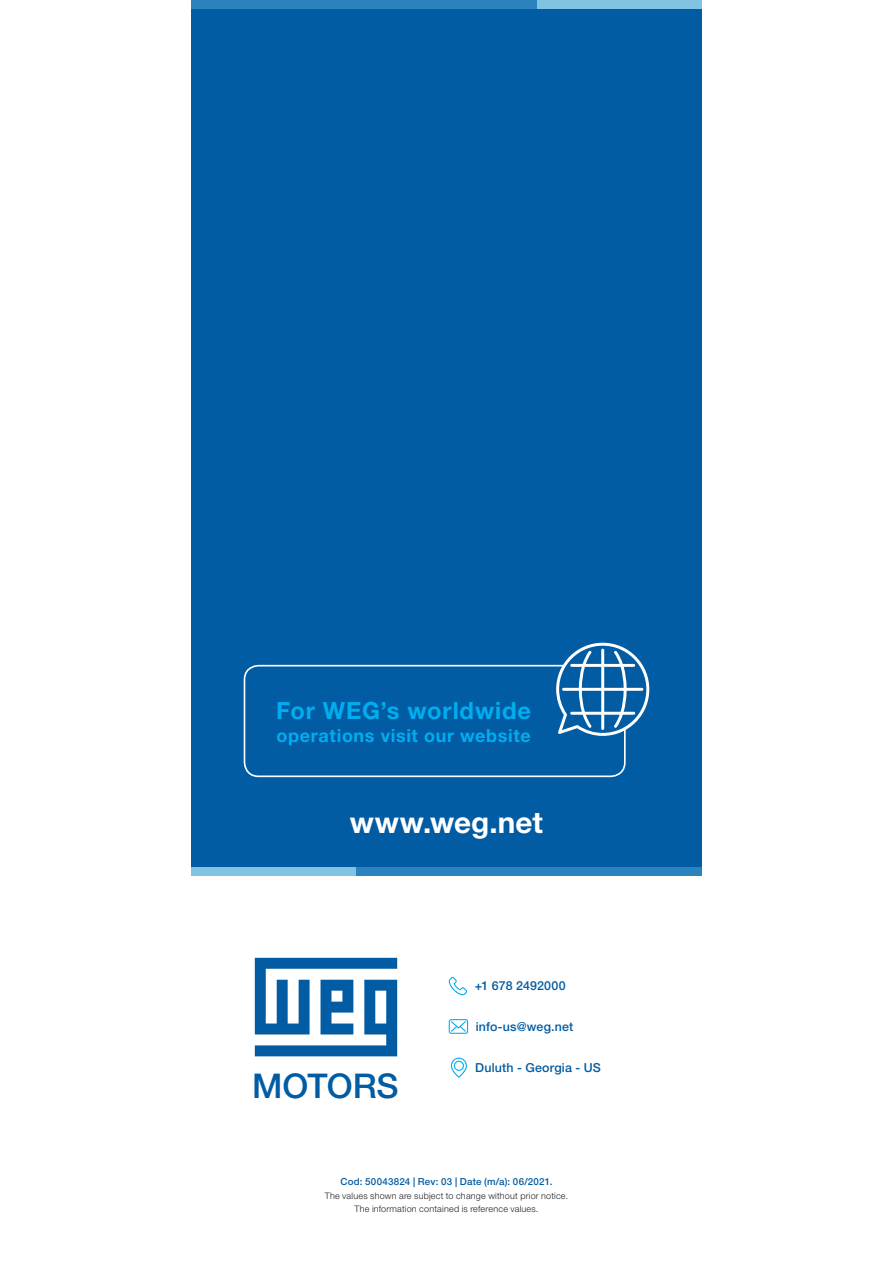
<style>
.page{position:relative;width:893px;height:1263px;background:#fff}
.page>*{position:absolute;margin:0;border:0;box-sizing:border-box;transform-origin:0 0}
._15___Address_BLACK{font:500 34.05px "Helvetica Neue LT Pro";letter-spacing:-.005em;color:#015ca3}
._15___Address_BLACK-2{font:700 29.7px "Helvetica Neue LT Pro";letter-spacing:.005em;color:#fff}
._15___Address_BLACK-3{font:700 23.7px "Helvetica Neue LT Pro";letter-spacing:.035em;color:#00aeef}
._15___Address_BLACK-4{font:700 18px "Helvetica Neue LT Pro";letter-spacing:.035em;color:#00aeef}
._15___Address_BLACK-5{font:500 12.45px "Helvetica Neue LT Pro";letter-spacing:.015em;color:#015ca3}
._15___Address_BLACK-6{font:500 9.75px "Helvetica Neue LT Pro";letter-spacing:.025em;color:#015ca3}
._15___Address_BLACK-7{font:300 9px/12.8px "Helvetica Neue LT Pro";letter-spacing:.025em;color:#231f20;text-align:center}
</style>
<div class="page">
<div style="left:191px;top:9px;width:511px;height:858px;background:#015ca3"></div>
<div style="left:191px;top:0;width:346px;height:9px;background:#2a83be"></div>
<div style="left:537px;top:0;width:165px;height:9px;background:#81c4e2"></div>
<div style="left:356px;top:867px;width:346px;height:9px;background:#2a83be"></div>
<div style="left:191px;top:867px;width:165px;height:9px;background:#81c4e2"></div>
<svg style="left:255px;top:958px;width:142px;height:98px"></svg>
<svg style="left:451px;top:1058px;width:16px;height:20px"></svg>
<svg style="left:449px;top:977px;width:18px;height:18px"></svg>
<svg style="left:449px;top:1019px;width:19px;height:15px"></svg>
<svg style="left:243px;top:643px;width:406px;height:135px"></svg>
<p class="_15___Address_BLACK-3" style="left:276px;top:695px;width:257px">For WEG’s worldwide</p>
<p class="_15___Address_BLACK-4" style="left:276px;top:724px;width:256px">operations visit our website</p>
<p class="_15___Address_BLACK-2" style="left:350px;top:803px;width:195px">www.weg.net</p>
<p class="_15___Address_BLACK" style="left:252px;top:1065px;width:148px">MOTORS</p>
<p class="_15___Address_BLACK-5" style="left:475px;top:978px;width:92px">+1 678 2492000</p>
<p class="_15___Address_BLACK-5" style="left:476px;top:1019px;width:99px">info-us@weg.net</p>
<p class="_15___Address_BLACK-5" style="left:475px;top:1060px;width:127px">Duluth - Georgia - US</p>
<p class="_15___Address_BLACK-6" style="left:340px;top:1176px;width:214px">Cod: 50043824 | Rev: 03 | Date (m/a): 06/2021.</p>
<p class="_15___Address_BLACK-7" style="left:325px;top:1189px;width:245px">The values shown are subject to change without prior notice.<br>The information contained is reference values.</p>
</div>
